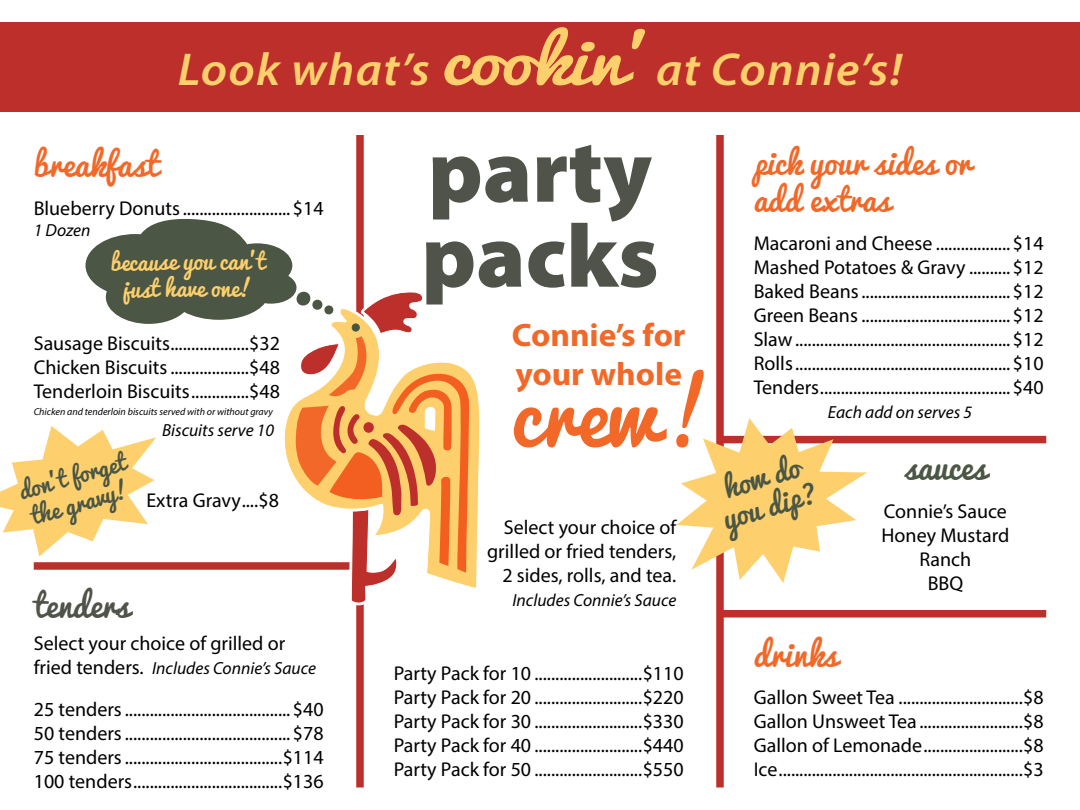
<style>
.page{position:relative;width:1080px;height:810px;background:#fff}
.page>*{position:absolute;margin:0;border:0;box-sizing:border-box;transform-origin:0 0}
.t1{font:900 90px "Myriad Pro";color:#50534a}
.t2{font:82.5px "Pacifico";color:#f26828}
.t3{font:italic 600 46.25px "Myriad Pro";letter-spacing:.025em;color:#fdd06d;scale:1.05 1}
.t4{font:700 32.5px "Myriad Pro";color:#f26828}
.t5{font:32.5px "Pacifico";color:#f26828}
.t6{font:32.5px "Pacifico";color:#50534a}
.t7{font:32.5px "Pacifico";color:#4b5644}
.t8{font:31.25px "Pacifico";color:#f26828}
.t9{font:28px "Pacifico";color:#4b5644}
.t10{font:22.88px "Pacifico";color:#4b5644}
.t11{font:22.5px "Pacifico";color:#fdd06d}
.t12{font:20px/24px "Myriad Pro";color:#000;text-align:right}
.t13{font:italic 17.5px "Myriad Pro";color:#000}
.t14{font:italic 10px "Myriad Pro";color:#000}
.s1{font-family:"Pacifico";font-weight:400;font-style:normal;font-size:62.5px}
.s2{font-style:normal;font-size:20px}
</style>
<div class="page">
<div style="left:0;top:22px;width:1080px;height:90px;background:#bd2f2a"></div>
<div style="left:356px;top:135px;width:8px;height:653px;background:#bd2f2a"></div>
<div style="left:716px;top:135px;width:8px;height:653px;background:#bd2f2a"></div>
<div style="left:720px;top:436px;width:326px;height:7px;background:#bd2f2a"></div>
<div style="left:720px;top:610px;width:326px;height:8px;background:#bd2f2a"></div>
<svg style="left:470px;top:375px;width:10px;height:213px"></svg>
<svg style="left:676px;top:370px;width:191px;height:213px"></svg>
<svg style="left:0;top:218px;width:470px;height:388px"></svg>
<p class="t3" style="left:178px;top:40px;width:691px">Look what’s <span class="s1">cookin’</span> at Connie’s!</p>
<p class="t5" style="left:34px;top:136px;width:126px">breakfast</p>
<p class="t12" style="left:34px;top:196px;width:292px">Blueberry Donuts..........................$14</p>
<p class="t13" style="left:34px;top:219px;width:58px">1 Dozen</p>
<p class="t11" style="left:110px;top:243px;width:156px;rotate:-1deg">because you can’t</p>
<p class="t11" style="left:123px;top:270px;width:131px;rotate:-1deg">just have one!</p>
<p class="t12" style="left:34px;top:331px;width:248px">Sausage Biscuits...................$32</p>
<p class="t12" style="left:34px;top:355px;width:248px">Chicken Biscuits...................$48</p>
<p class="t12" style="left:34px;top:379px;width:248px">Tenderloin Biscuits..............$48</p>
<p class="t14" style="left:34px;top:405px;width:241px">Chicken and tenderloin biscuits served with or without gravy</p>
<p class="t10" style="left:14px;top:472px;width:111px;rotate:-16deg">don’t forget</p>
<p class="t10" style="left:26px;top:497px;width:102px;rotate:-16deg">the gravy!</p>
<p class="t13" style="left:162px;top:419px;width:113px">Biscuits serve 10</p>
<p class="t12" style="left:146px;top:488px;width:134px">Extra Gravy....$8</p>
<p class="t6" style="left:34px;top:576px;width:97px">tenders</p>
<p class="t12" style="left:34px;top:630px;width:253px">Select your choice of grilled or</p>
<p class="t13" style="left:34px;top:657px;width:284px"><span class="s2">fried tenders.</span> Includes Connie’s Sauce</p>
<p class="t12" style="left:34px;top:696px;width:291px">25 tenders........................................$40</p>
<p class="t12" style="left:34px;top:720px;width:291px">50 tenders........................................$78</p>
<p class="t12" style="left:34px;top:744px;width:291px">75 tenders......................................$114</p>
<p class="t12" style="left:34px;top:768px;width:291px">100 tenders....................................$136</p>
<p class="t1" style="left:428px;top:111px;width:226px">party</p>
<p class="t1" style="left:421px;top:196px;width:239px">packs</p>
<p class="t4" style="left:512px;top:314px;width:175px">Connie’s for</p>
<p class="t4" style="left:515px;top:353px;width:168px">your whole</p>
<p class="t2" style="left:511px;top:343px;width:149px">crew</p>
<p class="t12" style="left:487px;top:515px;width:191px">Select your choice of grilled or fried tenders,<br>2 sides, rolls, and tea.</p>
<p class="t13" style="left:513px;top:589px;width:165px">Includes Connie’s Sauce</p>
<p class="t12" style="left:394px;top:661px;width:291px">Party Pack for 10 ..........................$110</p>
<p class="t12" style="left:394px;top:685px;width:291px">Party Pack for 20 ..........................$220</p>
<p class="t12" style="left:394px;top:709px;width:291px">Party Pack for 30 ..........................$330</p>
<p class="t12" style="left:394px;top:733px;width:291px">Party Pack for 40 ..........................$440</p>
<p class="t12" style="left:394px;top:757px;width:291px">Party Pack for 50 ..........................$550</p>
<p class="t8" style="left:754px;top:135px;width:219px">pick your sides or</p>
<p class="t8" style="left:754px;top:173px;width:138px">add extras</p>
<p class="t12" style="left:754px;top:231px;width:291px">Macaroni and Cheese ..................$14</p>
<p class="t12" style="left:754px;top:255px;width:291px">Mashed Potatoes &amp; Gravy ..........$12</p>
<p class="t12" style="left:754px;top:279px;width:291px">Baked Beans....................................$12</p>
<p class="t12" style="left:754px;top:303px;width:291px">Green Beans ....................................$12</p>
<p class="t12" style="left:754px;top:327px;width:291px">Slaw....................................................$12</p>
<p class="t12" style="left:754px;top:351px;width:291px">Rolls....................................................$10</p>
<p class="t12" style="left:754px;top:375px;width:291px">Tenders..............................................$40</p>
<p class="t13" style="left:828px;top:401px;width:146px">Each add on serves 5</p>
<p class="t9" style="left:717px;top:464px;width:80px;rotate:-16deg">how do</p>
<p class="t9" style="left:716px;top:495px;width:99px;rotate:-16deg">you dip?</p>
<p class="t5" style="left:754px;top:625px;width:85px">drinks</p>
<p class="t7" style="left:904px;top:439px;width:84px">sauces</p>
<p class="t12" style="left:884px;top:499px;width:125px">Connie’s Sauce</p>
<p class="t12" style="left:882px;top:523px;width:129px">Honey Mustard</p>
<p class="t12" style="left:920px;top:547px;width:53px">Ranch</p>
<p class="t12" style="left:928px;top:571px;width:37px">BBQ</p>
<p class="t12" style="left:754px;top:685px;width:291px">Gallon Sweet Tea ..............................$8</p>
<p class="t12" style="left:754px;top:709px;width:291px">Gallon Unsweet Tea.........................$8</p>
<p class="t12" style="left:754px;top:733px;width:291px">Gallon of Lemonade........................$8</p>
<p class="t12" style="left:754px;top:757px;width:291px">Ice...........................................................$3</p>
</div>
